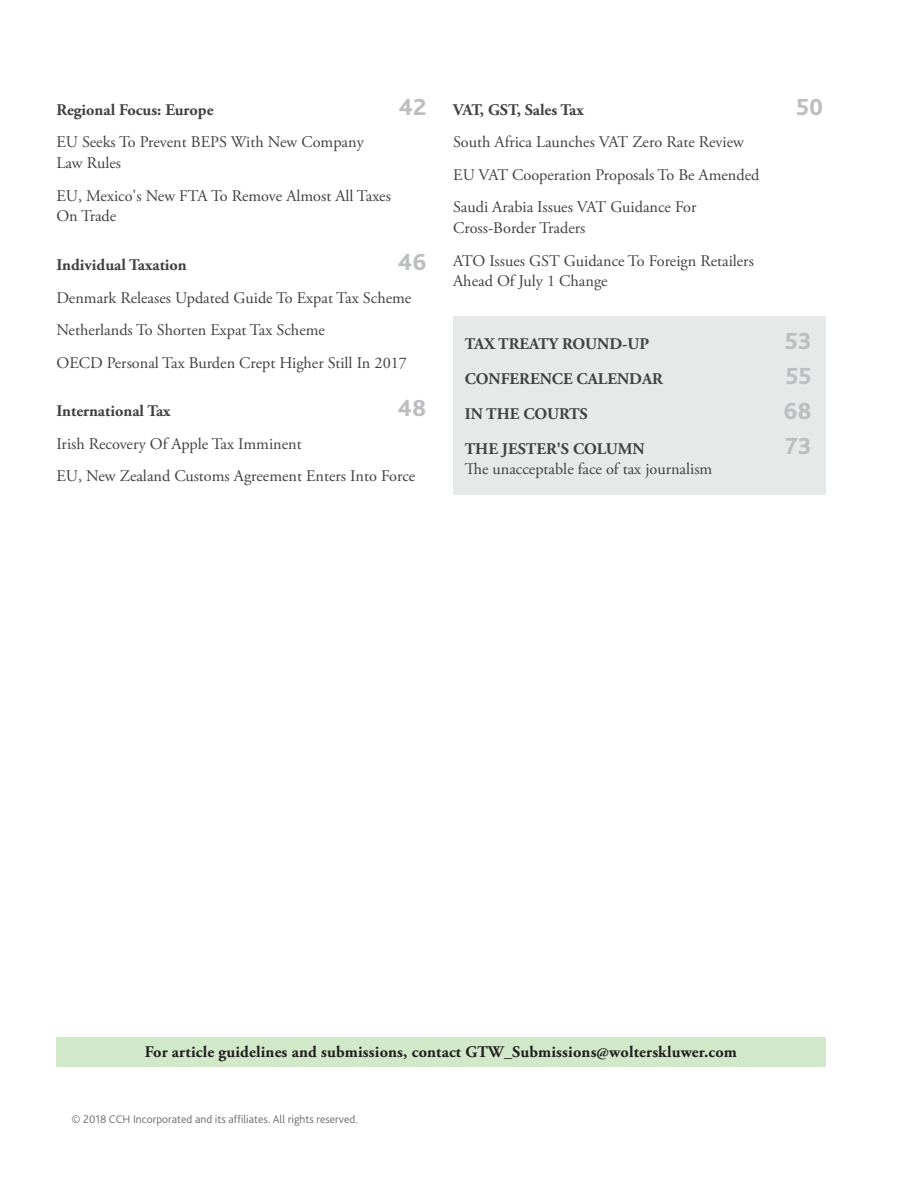
<style>
.page{position:relative;width:918px;height:1188px;background:#fff}
.page>*{position:absolute;margin:0;border:0;box-sizing:border-box;transform-origin:0 0}
.t1{font:800 24.3px "Bliss 2";color:#bdbec0}
.t2{font:16.2px/32.5px "Adobe Garamond Pro";color:#414142}
.t3{font:700 16.2px "Adobe Garamond Pro";color:#414142}
.t4{font:700 16.2px "Adobe Garamond Pro";letter-spacing:.01em;color:#231f20}
.t5{font:300 11.55px "Bliss 2";color:#696b6d}
</style>
<div class="page">
<div style="left:453px;top:316px;width:373px;height:178px;background:#e7e8e8"></div>
<div style="left:56px;top:1038px;width:770px;height:29px;background:#d1e8c9"></div>
<p class="t3" style="left:56px;top:103px;width:159px">Regional Focus: Europe</p>
<h1 class="t1" style="left:398px;top:92px;width:30px">42</h1>
<p class="t2" style="left:56px;top:133px;width:309px;line-height:20.9px">EU Seeks To Prevent BEPS With New Company<br>Law Rules</p>
<p class="t2" style="left:56px;top:186px;width:336px;line-height:20.9px">EU, Mexico's New FTA To Remove Almost All Taxes<br>On Trade</p>
<p class="t3" style="left:56px;top:258px;width:132px">Individual Taxation</p>
<h1 class="t1" style="left:398px;top:248px;width:30px">46</h1>
<p class="t2" style="left:56px;top:283px;width:356px">Denmark Releases Updated Guide To Expat Tax Scheme<br>Netherlands To Shorten Expat Tax Scheme<br>OECD Personal Tax Burden Crept Higher Still In 2017</p>
<p class="t3" style="left:56px;top:405px;width:116px">International Tax</p>
<h1 class="t1" style="left:398px;top:394px;width:30px">48</h1>
<p class="t2" style="left:56px;top:429px;width:360px">Irish Recovery Of Apple Tax Imminent<br>EU, New Zealand Customs Agreement Enters Into Force</p>
<p class="t3" style="left:453px;top:103px;width:132px">VAT, GST, Sales Tax</p>
<h1 class="t1" style="left:796px;top:92px;width:29px">50</h1>
<p class="t2" style="left:453px;top:127px;width:308px">South Africa Launches VAT Zero Rate Review<br>EU VAT Cooperation Proposals To Be Amended<br>Saudi Arabia Issues VAT Guidance For</p>
<p class="t2" style="left:453px;top:213px;width:302px">Cross-Border Traders<br>ATO Issues GST Guidance To Foreign Retailers</p>
<p class="t2" style="left:453px;top:266px;width:156px">Ahead Of July 1 Change</p>
<p class="t3" style="left:465px;top:337px;width:186px">TAX TREATY ROUND-UP</p>
<h1 class="t1" style="left:785px;top:326px;width:28px">53</h1>
<p class="t3" style="left:465px;top:372px;width:200px">CONFERENCE CALENDAR</p>
<h1 class="t1" style="left:786px;top:361px;width:28px">55</h1>
<p class="t3" style="left:465px;top:407px;width:124px">IN THE COURTS</p>
<h1 class="t1" style="left:783px;top:396px;width:30px">68</h1>
<p class="t3" style="left:465px;top:442px;width:181px">THE JESTER'S COLUMN</p>
<h1 class="t1" style="left:785px;top:431px;width:28px">73</h1>
<p class="t2" style="left:465px;top:454px;width:249px">The unacceptable face of tax journalism</p>
<p class="t4" style="left:145px;top:1045px;width:594px">For article guidelines and submissions, contact GTW_Submissions@wolterskluwer.com</p>
<p class="t5" style="left:72px;top:1115px;width:288px">© 2018 CCH Incorporated and its affiliates. All rights reserved.</p>
</div>
